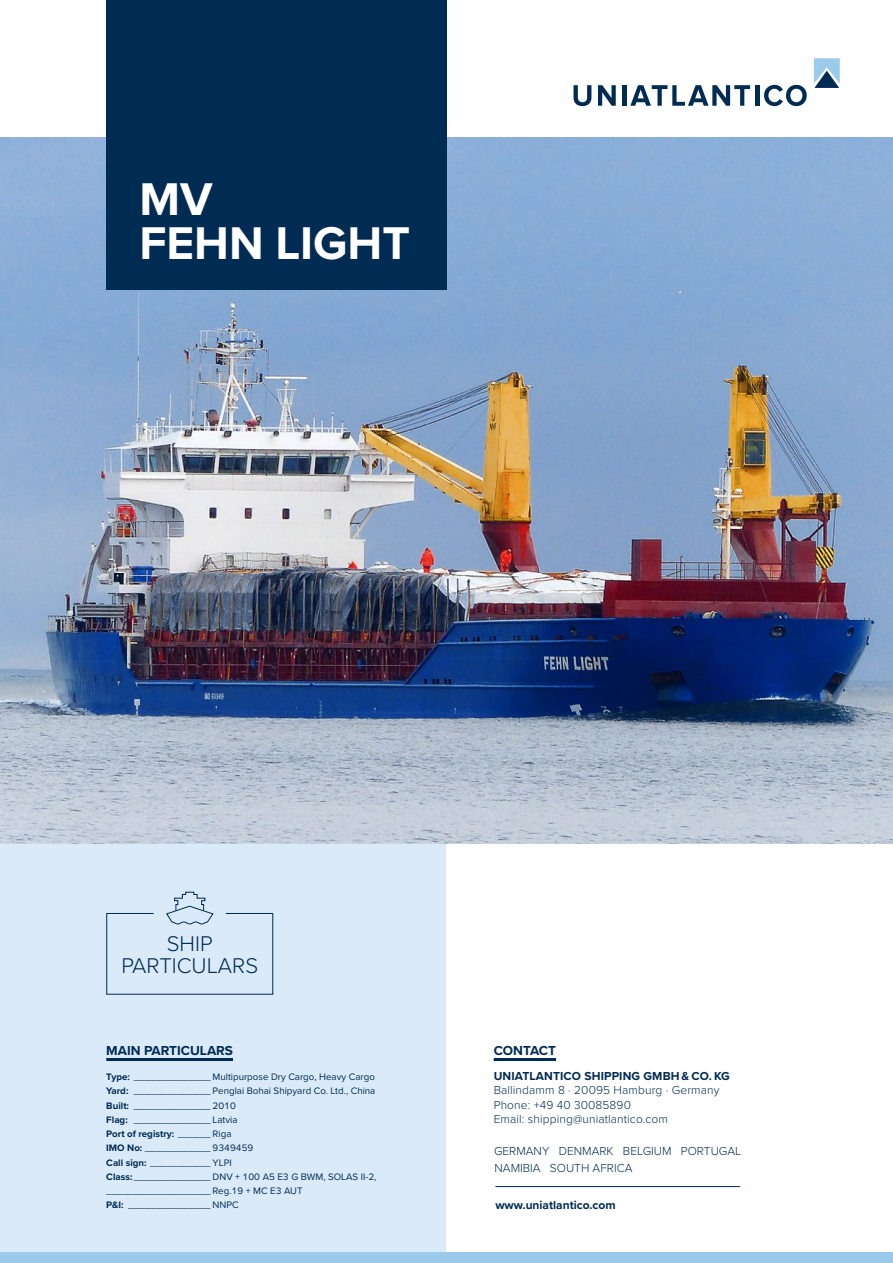
<style>
.page{position:relative;width:893px;height:1263px;background:#fff}
.page>*{position:absolute;margin:0;border:0;box-sizing:border-box;transform-origin:0 0}
.t1{font:700 47.55px/44px "Proxima Nova";color:#fff}
.t2{font:300 22.05px/21.3px "Proxima Nova";color:#002b53;text-align:center}
.t3{font:700 13.5px "Proxima Nova";color:#002b53}
.t4{font:300 12px/14.2px "Proxima Nova";letter-spacing:.01em;color:#002b53}
.t5{font:700 12px "Proxima Nova";letter-spacing:.01em;color:#002b53}
.t6{font:9.75px/14.2px "Proxima Nova";color:#002b53}
.s1{font-weight:700}
</style>
<div class="page">
<div style="left:0;top:843px;width:446px;height:415px;background:#daeaf8"></div>
<svg style="left:573px;top:85px;width:18px;height:21px"></svg>
<svg style="left:598px;top:85px;width:18px;height:21px"></svg>
<div style="left:622px;top:85px;width:5px;height:21px;background:#002b53"></div>
<svg style="left:630px;top:85px;width:120px;height:21px"></svg>
<hr style="left:755px;top:85px;width:4px;height:21px;background:#002b53">
<svg style="left:764px;top:85px;width:43px;height:21px"></svg>
<svg style="left:814px;top:58px;width:26px;height:30px"></svg>
<div style="left:0;top:1252px;width:893px;height:11px;background:#9bcaeb"></div>
<svg style="left:106px;top:891px;width:168px;height:104px"></svg>
<hr style="left:494px;top:1058px;width:62px;height:3px;background:#002b53">
<hr style="left:495px;top:1186px;width:245px;height:1px;background:#002b53">
<img style="left:0;top:137px;width:893px;height:706px">
<hr style="left:106px;top:1058px;width:127px;height:3px;background:#002b53">
<div style="left:106px;top:0;width:340px;height:290px;background:#002b53"></div>
<h1 class="t1" style="left:139px;top:177px;width:272px">MV<br>FEHN LIGHT</h1>
<h2 class="t2" style="left:121px;top:932px;width:138px">SHIP<br>PARTICULARS</h2>
<h3 class="t3" style="left:106px;top:1040px;width:128px">MAIN PARTICULARS</h3>
<p class="t6" style="left:106px;top:1069px;width:272px"><span class="s1">Type:</span> ______________ Multipurpose Dry Cargo, Heavy Cargo <span class="s1">Yard:</span> ______________ Penglai Bohai Shipyard Co. Ltd., China <span class="s1">Built:</span> ______________ 2010<br><span class="s1">Flag:</span> ______________ Latvia<br><span class="s1">Port of registry:</span> ______ Riga<br><span class="s1">IMO No:</span> ____________ 9349459<br><span class="s1">Call sign:</span> ___________ YLPI<br><span class="s1">Class:</span>______________ DNV + 100 A5 E3 G BWM, SOLAS II-2, ___________________ Reg.19 + MC E3 AUT<br><span class="s1">P&amp;I:</span> _______________ NNPC</p>
<h3 class="t3" style="left:494px;top:1040px;width:64px">CONTACT</h3>
<p class="t5" style="left:494px;top:1067px;width:238px">UNIATLANTICO SHIPPING GMBH &amp; CO. KG</p>
<p class="t4" style="left:494px;top:1082px;width:227px">Ballindamm 8 · 20095 Hamburg · Germany<br>Phone: +49 40 30085890<br>Email: shipping@uniatlantico.com</p>
<p class="t4" style="left:494px;top:1142px;width:249px;line-height:16.5px">GERMANY DENMARK BELGIUM PORTUGAL<br>NAMIBIA SOUTH AFRICA</p>
<p class="t5" style="left:495px;top:1196px;width:122px">www.uniatlantico.com</p>
</div>
